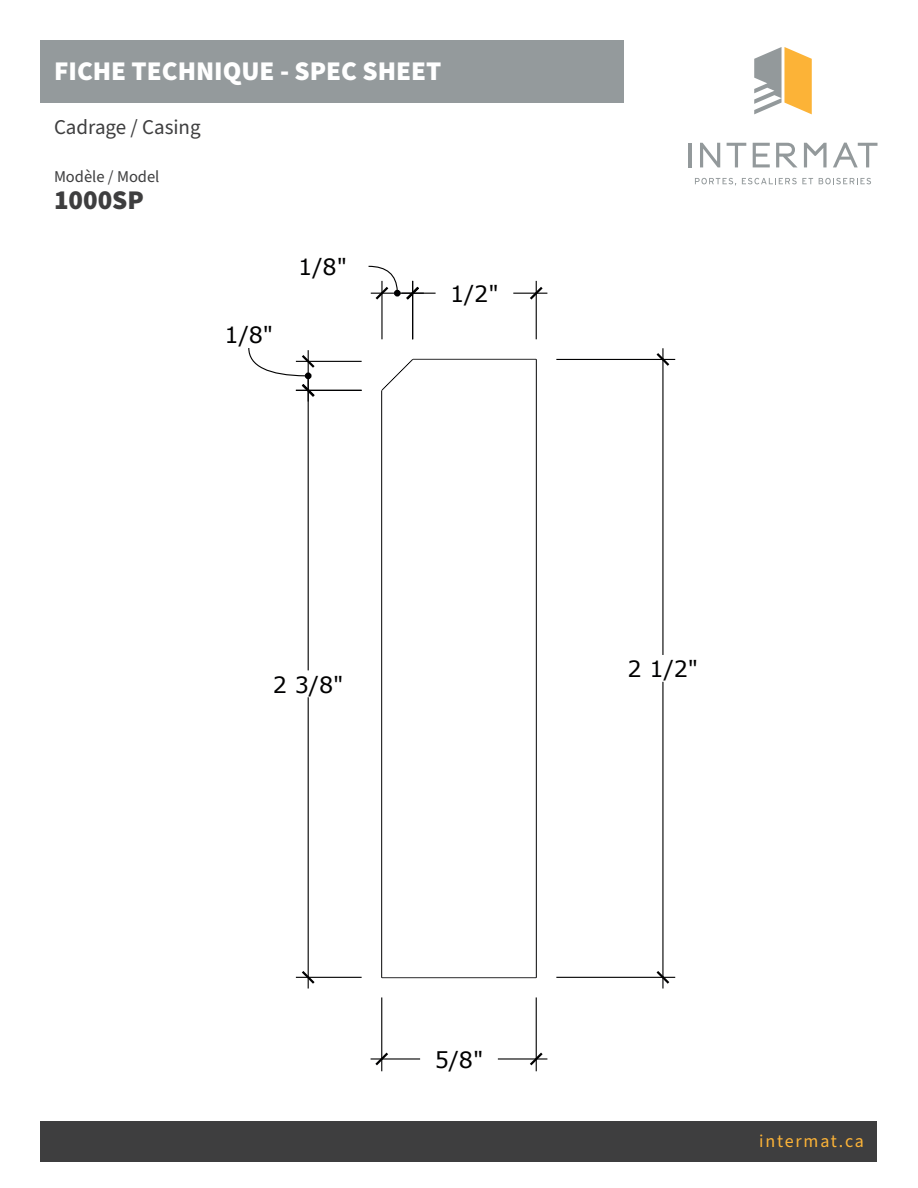
<style>
.page{position:relative;width:918px;height:1188px;background:#fff}
.page>*{position:absolute;margin:0;border:0;box-sizing:border-box;transform-origin:0 0}
.t1{font:900 27px "Source Sans Pro";color:#fff}
.t2{font:900 27px "Source Sans Pro";color:#3e3e3f}
.t3{font:22.35px "Verdana";color:#000001}
.t4{font:21px "Source Sans Pro";color:#3e3e3f}
.t5{font:18px "Source Sans Pro";letter-spacing:.1em;color:#fcb337}
.t6{font:16.5px "Source Sans Pro";color:#3e3e3f}
</style>
<div class="page">
<svg style="left:754px;top:47px;width:58px;height:67px"></svg>
<svg style="left:695px;top:178px;width:41px;height:7px"></svg>
<svg style="left:742px;top:178px;width:71px;height:6px"></svg>
<svg style="left:819px;top:178px;width:52px;height:6px"></svg>
<hr style="left:688px;top:143px;width:4px;height:24px;background:#93999b">
<svg style="left:700px;top:143px;width:20px;height:24px"></svg>
<svg style="left:727px;top:143px;width:19px;height:24px"></svg>
<svg style="left:753px;top:143px;width:17px;height:24px"></svg>
<svg style="left:776px;top:143px;width:21px;height:24px"></svg>
<svg style="left:833px;top:143px;width:45px;height:24px"></svg>
<svg style="left:804px;top:143px;width:23px;height:24px"></svg>
<div style="left:40px;top:1121px;width:838px;height:41px;background:#3e3e3f"></div>
<img style="left:295px;top:358px;width:381px;height:621px">
<hr style="left:381px;top:997px;width:1px;height:62px;background:#000001">
<hr style="left:536px;top:997px;width:1px;height:62px;background:#000001">
<hr style="left:382px;top:1058px;width:154px;height:2px;background:#000001">
<svg style="left:371px;top:1050px;width:20px;height:21px"></svg>
<svg style="left:527px;top:1050px;width:20px;height:21px"></svg>
<hr style="left:556px;top:977px;width:107px;height:1px;background:#000001">
<hr style="left:556px;top:359px;width:107px;height:1px;background:#000001">
<hr style="left:662px;top:359px;width:2px;height:618px;background:#000001">
<svg style="left:654px;top:969px;width:21px;height:20px"></svg>
<svg style="left:654px;top:348px;width:21px;height:20px"></svg>
<hr style="left:308px;top:977px;width:54px;height:1px;background:#000001">
<hr style="left:308px;top:390px;width:1px;height:587px;background:#000001">
<svg style="left:296px;top:969px;width:21px;height:20px"></svg>
<hr style="left:308px;top:390px;width:54px;height:1px;background:#000001">
<hr style="left:308px;top:361px;width:54px;height:1px;background:#000001">
<svg style="left:248px;top:348px;width:69px;height:54px"></svg>
<svg style="left:305px;top:372px;width:7px;height:7px"></svg>
<hr style="left:381px;top:293px;width:2px;height:46px;background:#000001">
<hr style="left:412px;top:293px;width:1px;height:46px;background:#000001">
<hr style="left:536px;top:293px;width:1px;height:46px;background:#000001">
<hr style="left:413px;top:293px;width:123px;height:1px;background:#000001">
<svg style="left:368px;top:265px;width:56px;height:37px"></svg>
<svg style="left:527px;top:281px;width:20px;height:21px"></svg>
<div style="left:40px;top:40px;width:584px;height:63px;background:#949a9c"></div>
<p class="t1" style="left:54px;top:52px;width:389px">FICHE TECHNIQUE - SPEC SHEET</p>
<p class="t4" style="left:54px;top:113px;width:148px">Cadrage / Casing</p>
<p class="t6" style="left:54px;top:165px;width:107px">Modèle / Model</p>
<p class="t2" style="left:54px;top:181px;width:91px">1000SP</p>
<p class="t3" style="left:224px;top:320px;width:50px">1/8"</p>
<p class="t3" style="left:298px;top:252px;width:50px">1/8"</p>
<p class="t3" style="left:450px;top:279px;width:50px">1/2"</p>
<p class="t3" style="left:273px;top:669px;width:72px">2 3/8"</p>
<p class="t3" style="left:627px;top:654px;width:72px">2 1/2"</p>
<p class="t3" style="left:435px;top:1044px;width:50px">5/8"</p>
<p class="t5" style="left:759px;top:1129px;width:106px">intermat.ca</p>
</div>
